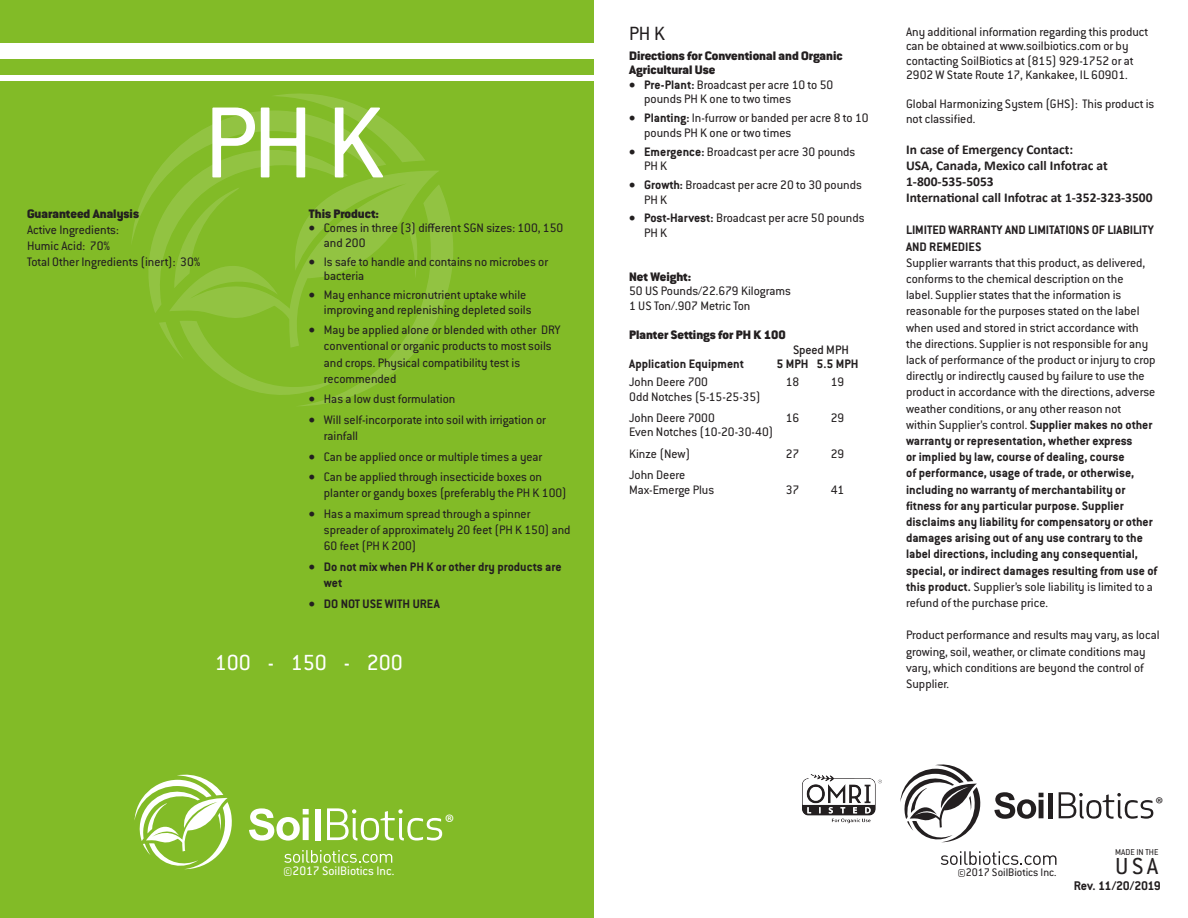
<style>
.page{position:relative;width:1188px;height:918px;background:#fff}
.page>*{position:absolute;margin:0;border:0;box-sizing:border-box;transform-origin:0 0}
.t1{font:111px "Conduit ITC Std";color:#fff}
.t2{font:25.5px "Conduit ITC Std";color:#231f20}
.t3{font:24px "Conduit ITC Std";color:#fff}
.t4{font:22.65px "Myriad Pro";color:#fff}
.t5{font:21px "Conduit ITC Std";color:#231f20}
.t6{font:18.6px "Myriad Pro";color:#231f20}
.t7{font:700 13.8px "Conduit ITC Std";letter-spacing:-.02em;color:#231f20}
.t8{font:13.5px/16.2px "Conduit ITC Std";color:#231f20}
.t9{font:700 13.5px/16.2px "Conduit ITC Std";color:#231f20}
.t10{font:900 13.5px/14.5px "Conduit ITC Std";color:#231f20}
.t11{font:700 13.5px "Calibri";color:#231f20}
.t12{font:13.5px "Conduit ITC Std";color:#fff}
.t13{font:500 13.5px "Conduit ITC Std";letter-spacing:-.01em;color:#231f20}
.t14{font:12px "Conduit ITC Std";color:#231f20}
.t15{font:9.45px "Conduit ITC Std";color:#231f20}
.s1{font-weight:700}
</style>
<div class="page">
<div style="left:0;top:0;width:594px;height:918px;background:#82bb27"></div>
<svg style="left:135px;top:774px;width:97px;height:96px"></svg>
<svg style="left:249px;top:808px;width:60px;height:33px"></svg>
<div style="left:315px;top:809px;width:6px;height:31px;background:#fff"></div>
<svg style="left:327px;top:808px;width:115px;height:33px"></svg>
<svg style="left:284px;top:850px;width:108px;height:13px"></svg>
<div style="left:0;top:44px;width:652px;height:15px;background:#fff"></div>
<div style="left:0;top:75px;width:652px;height:5px;background:#fff"></div>
<svg style="left:941px;top:851px;width:115px;height:14px"></svg>
<svg style="left:900px;top:764px;width:81px;height:79px"></svg>
<svg style="left:994px;top:792px;width:50px;height:27px"></svg>
<hr style="left:1049px;top:793px;width:4px;height:25px;background:#231f20">
<svg style="left:1059px;top:792px;width:94px;height:27px"></svg>
<img style="left:802px;top:775px;width:79px;height:49px">
<svg style="left:131px;top:93px;width:322px;height:313px"></svg>
<p class="t1" style="left:204px;top:76px;width:181px">PH K</p>
<p class="t10" style="left:27px;top:206px;width:114px">Guaranteed Analysis</p>
<p class="t8" style="left:27px;top:221px;width:93px">Active Ingredients:</p>
<p class="t8" style="left:27px;top:237px;width:84px">Humic Acid: 70%</p>
<p class="t8" style="left:27px;top:254px;width:175px">Total Other Ingredients (inert): 30%</p>
<p class="t10" style="left:309px;top:206px;width:72px">This Product:</p>
<p class="t8" style="left:324px;top:220px;width:241px;line-height:14.5px;text-indent:-15px">• Comes in three (3) different SGN sizes: 100, 150 and 200</p>
<p class="t8" style="left:324px;top:254px;width:226px;line-height:14.5px;text-indent:-15px">• Is safe to handle and contains no microbes or bacteria</p>
<p class="t8" style="left:324px;top:287px;width:209px;line-height:14.5px;text-indent:-15px">• May enhance micronutrient uptake while improving and replenishing depleted soils</p>
<p class="t8" style="left:324px;top:322px;width:238px;text-indent:-15px">• May be applied alone or blended with other DRY conventional or organic products to most soils and crops. Physical compatibility test is recommended</p>
<p class="t8" style="left:309px;top:391px;width:148px">• Has a low dust formulation</p>
<p class="t8" style="left:324px;top:411px;width:224px;text-indent:-15px">• Will self-incorporate into soil with irrigation or rainfall</p>
<p class="t8" style="left:309px;top:448px;width:235px">• Can be applied once or multiple times a year</p>
<p class="t8" style="left:324px;top:468px;width:244px;text-indent:-15px">• Can be applied through insecticide boxes on planter or gandy boxes (preferably the PH K 100)</p>
<p class="t8" style="left:324px;top:505px;width:248px;text-indent:-15px">• Has a maximum spread through a spinner spreader of approximately 20 feet (PH K 150) and<br>60 feet (PH K 200)</p>
<p class="t9" style="left:324px;top:558px;width:239px;text-indent:-15px">• Do not mix when PH K or other dry products are wet</p>
<p class="t9" style="left:309px;top:595px;width:133px">• DO NOT USE WITH UREA</p>
<p class="t3" style="left:215px;top:648px;width:190px">100 - 150 - 200</p>
<p class="t12" style="left:283px;top:862px;width:113px">©2017 SoilBiotics Inc.</p>
<h3 class="t4" style="left:445px;top:809px;width:11px">®</h3>
<p class="t5" style="left:629px;top:21px;width:37px">PH K</p>
<p class="t10" style="left:629px;top:48px;width:215px">Directions for Conventional and Organic<br>Agricultural Use</p>
<p class="t8" style="left:644px;top:77px;width:191px;line-height:14.5px;text-indent:-15px">• <span class="s1">Pre-Plant:</span> Broadcast per acre 10 to 50 pounds PH K one to two times</p>
<p class="t8" style="left:644px;top:110px;width:226px;line-height:14.5px;text-indent:-15px">• <span class="s1">Planting:</span> In-furrow or banded per acre 8 to 10 pounds PH K one or two times</p>
<p class="t8" style="left:644px;top:144px;width:213px;line-height:14.5px;text-indent:-15px">• <span class="s1">Emergence:</span> Broadcast per acre 30 pounds<br>PH K</p>
<p class="t8" style="left:644px;top:177px;width:219px;line-height:14.5px;text-indent:-15px">• <span class="s1">Growth:</span> Broadcast per acre 20 to 30 pounds<br>PH K</p>
<p class="t8" style="left:644px;top:211px;width:222px;line-height:14.5px;text-indent:-15px">• <span class="s1">Post-Harvest:</span> Broadcast per acre 50 pounds<br>PH K</p>
<p class="t10" style="left:629px;top:269px;width:64px">Net Weight:</p>
<p class="t8" style="left:629px;top:283px;width:163px">50 US Pounds/22.679 Kilograms</p>
<p class="t8" style="left:629px;top:297px;width:123px">1 US Ton/.907 Metric Ton</p>
<p class="t10" style="left:629px;top:328px;width:158px">Planter Settings for PH K 100</p>
<p class="t13" style="left:793px;top:341px;width:57px">Speed MPH</p>
<p class="t9" style="left:629px;top:355px;width:116px">Application Equipment</p>
<p class="t9" style="left:777px;top:355px;width:84px">5 MPH 5.5 MPH</p>
<p class="t8" style="left:629px;top:373px;width:80px">John Deere 700</p>
<p class="t8" style="left:786px;top:373px;width:15px">18</p>
<p class="t8" style="left:831px;top:373px;width:15px">19</p>
<p class="t8" style="left:629px;top:388px;width:133px">Odd Notches (5-15-25-35)</p>
<p class="t8" style="left:629px;top:409px;width:87px">John Deere 7000</p>
<p class="t8" style="left:786px;top:409px;width:15px">16</p>
<p class="t8" style="left:831px;top:409px;width:15px">29</p>
<p class="t8" style="left:629px;top:424px;width:146px">Even Notches (10-20-30-40)</p>
<p class="t8" style="left:629px;top:445px;width:63px">Kinze (New)</p>
<p class="t8" style="left:786px;top:445px;width:15px">27</p>
<p class="t8" style="left:831px;top:445px;width:15px">29</p>
<p class="t8" style="left:629px;top:466px;width:58px">John Deere</p>
<p class="t8" style="left:629px;top:481px;width:87px">Max-Emerge Plus</p>
<p class="t8" style="left:786px;top:481px;width:15px">37</p>
<p class="t8" style="left:831px;top:481px;width:15px">41</p>
<p class="t8" style="left:906px;top:24px;width:244px;line-height:14.5px">Any additional information regarding this product can be obtained at www.soilbiotics.com or by contacting SoilBiotics at (815) 929-1752 or at 2902 W State Route 17, Kankakee, IL 60901.</p>
<p class="t8" style="left:906px;top:96px;width:250px;line-height:14.5px">Global Harmonizing System (GHS): This product is not classified.</p>
<p class="t11" style="left:906px;top:141px;width:169px">In case of Emergency Contact:</p>
<p class="t11" style="left:906px;top:157px;width:203px">USA, Canada, Mexico call Infotrac at</p>
<p class="t11" style="left:906px;top:173px;width:89px">1-800-535-5053</p>
<p class="t11" style="left:906px;top:189px;width:248px">International call Infotrac at 1-352-323-3500</p>
<p class="t9" style="left:906px;top:222px;width:249px">LIMITED WARRANTY AND LIMITATIONS OF LIABILITY<br>AND REMEDIES</p>
<p class="t8" style="left:906px;top:254px;width:253px">Supplier warrants that this product, as delivered, conforms to the chemical description on the<br>label. Supplier states that the information is reasonable for the purposes stated on the label when used and stored in strict accordance with the directions. Supplier is not responsible for any lack of performance of the product or injury to crop directly or indirectly caused by failure to use the product in accordance with the directions, adverse weather conditions, or any other reason not<br>within Supplier’s control. <span class="s1">Supplier makes no other warranty or representation, whether express<br>or implied by law, course of dealing, course<br>of performance, usage of trade, or otherwise, including no warranty of merchantability or fitness for any particular purpose. Supplier disclaims any liability for compensatory or other damages arising out of any use contrary to the label directions, including any consequential, special, or indirect damages resulting from use of this product.</span> Supplier’s sole liability is limited to a refund of the purchase price.</p>
<p class="t8" style="left:906px;top:627px;width:255px">Product performance and results may vary, as local growing, soil, weather, or climate conditions may vary, which conditions are beyond the control of Supplier.</p>
<p class="t14" style="left:957px;top:865px;width:101px">©2017 SoilBiotics Inc.</p>
<h3 class="t6" style="left:1155px;top:793px;width:9px">®</h3>
<p class="t15" style="left:1115px;top:847px;width:45px">MADE IN THE</p>
<p class="t2" style="left:1115px;top:851px;width:45px">USA</p>
<p class="t7" style="left:1074px;top:878px;width:88px">Rev. 11/20/2019</p>
</div>
